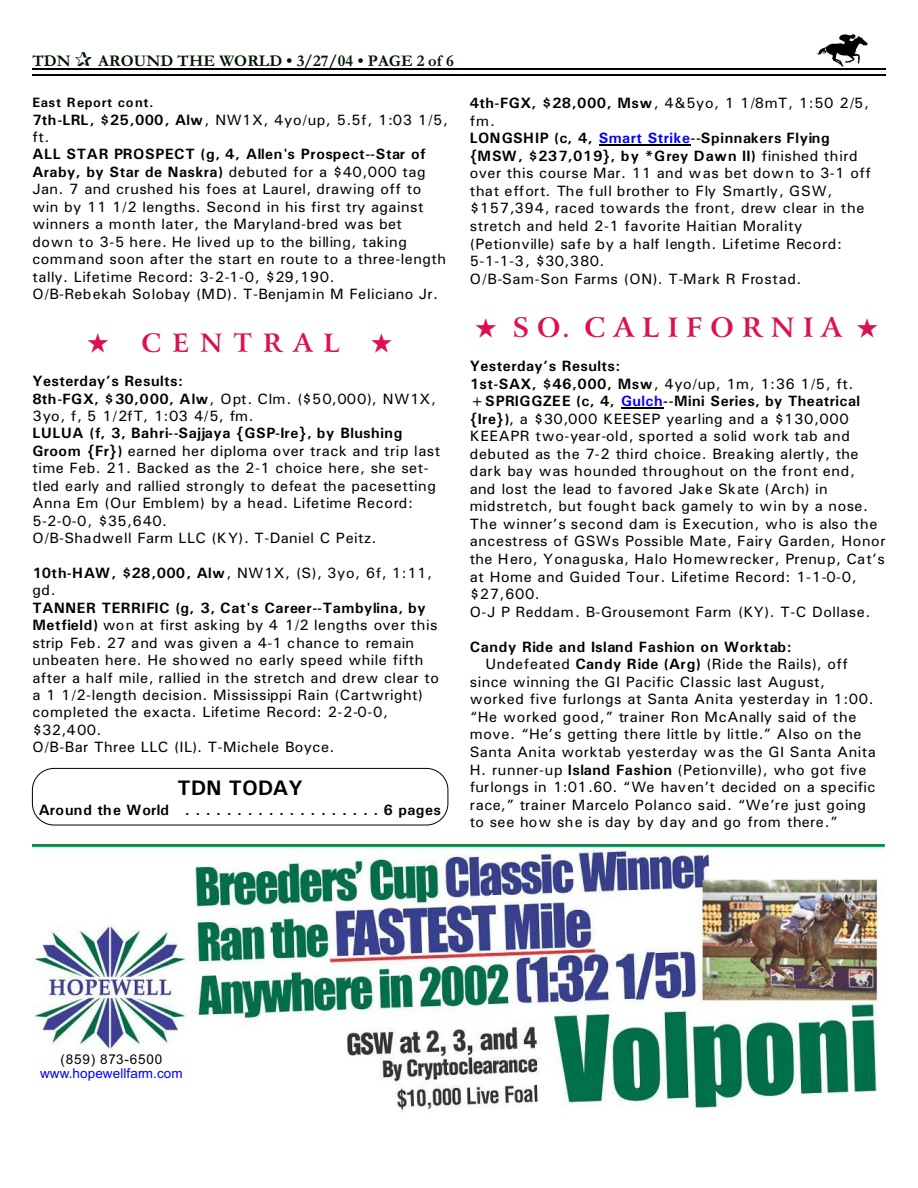
<style>
.page{position:relative;width:918px;height:1188px;background:#fff}
.page>*{position:absolute;margin:0;border:0;box-sizing:border-box;transform-origin:0 0}
.t1{font:700 27px "Arrus BT";letter-spacing:.3em;color:#db124d}
.t2{font:700 25.5px "Arrus BT";letter-spacing:.43em;color:#db124d}
.t3{font:700 21px "Univers";letter-spacing:.01em;color:#000}
.t4{font:700 16.5px "Garamond";letter-spacing:.005em;color:#001400}
.t5{font:15px/17.4px "Univers";letter-spacing:.03em;color:#000}
.t6{font:700 15px "Univers";letter-spacing:.04em;color:#000}
.t7{font:15px "Univers";letter-spacing:.01em;color:#000}
.t8{font:13.5px "Arial";letter-spacing:.005em;color:#00f}
.t9{font:700 13.5px "Univers";letter-spacing:.045em;color:#000}
.t10{font:13.5px "Arial";letter-spacing:.06em;color:#000}
.s1{font-weight:700}
.s2{font-weight:700;color:#00f}
</style>
<div class="page">
<img style="left:817px;top:35px;width:51px;height:31px">
<hr style="left:32px;top:68px;width:853px;height:1px;background:#000">
<hr style="left:32px;top:75px;width:853px;height:1px;background:#000">
<img style="left:32px;top:844px;width:852px;height:268px">
<hr style="left:599px;top:145px;width:91px;height:1px;background:#000">
<hr style="left:621px;top:408px;width:42px;height:1px;background:#000">
<div style="left:32px;top:768px;width:416px;height:57px;border:1px solid #000;border-radius:22px"></div>
<p class="t4" style="left:32px;top:55px;width:40px">TDN</p>
<p class="t4" style="left:98px;top:55px;width:357px">AROUND THE WORLD • 3/27/04 • PAGE 2 of 6</p>
<p class="t9" style="left:32px;top:98px;width:123px">East Report cont.</p>
<p class="t5" style="left:32px;top:112px;width:417px"><span class="s1">7th-LRL, $25,000, Alw</span>, NW1X, 4yo/up, 5.5f, 1:03 1/5, ft.</p>
<p class="t5" style="left:32px;top:147px;width:415px"><span class="s1">ALL STAR PROSPECT (g, 4, Allen's Prospect--Star of Araby, by Star de Naskra)</span> debuted for a $40,000 tag Jan. 7 and crushed his foes at Laurel, drawing off to win by 11 1/2 lengths. Second in his first try against winners a month later, the Maryland-bred was bet down to 3-5 here. He lived up to the billing, taking command soon after the start en route to a three-length tally. Lifetime Record: 3-2-1-0, $29,190.<br>O/B-Rebekah Solobay (MD). T-Benjamin M Feliciano Jr.</p>
<h2 class="t2" style="left:87px;top:332px;width:254px">★ CENTRAL</h2>
<p class="t5" style="left:32px;top:374px;width:405px"><span class="s1">Yesterday’s Results:<br>8th-FGX, $30,000, Alw</span>, Opt. Clm. ($50,000), NW1X,<br>3yo, f, 5 1/2fT, 1:03 4/5, fm.</p>
<p class="t5" style="left:32px;top:426px;width:409px"><span class="s1">LULUA (f, 3, Bahri--Sajjaya {GSP-Ire}, by Blushing Groom {Fr})</span> earned her diploma over track and trip last time Feb. 21. Backed as the 2-1 choice here, she set&shy;tled early and rallied strongly to defeat the pacesetting Anna Em (Our Emblem) by a head. Lifetime Record:<br>5-2-0-0, $35,640.<br>O/B-Shadwell Farm LLC (KY). T-Daniel C Peitz.</p>
<p class="t5" style="left:32px;top:565px;width:401px"><span class="s1">10th-HAW, $28,000, Alw</span>, NW1X, (S), 3yo, 6f, 1:11, gd.</p>
<p class="t5" style="left:32px;top:600px;width:408px"><span class="s1">TANNER TERRIFIC (g, 3, Cat's Career--Tambylina, by Metfield)</span> won at first asking by 4 1/2 lengths over this strip Feb. 27 and was given a 4-1 chance to remain unbeaten here. He showed no early speed while fifth after a half mile, rallied in the stretch and drew clear to a 1 1/2-length decision. Mississippi Rain (Cartwright) completed the exacta. Lifetime Record: 2-2-0-0, $32,400.<br>O/B-Bar Three LLC (IL). T-Michele Boyce.</p>
<h3 class="t3" style="left:178px;top:781px;width:127px">TDN TODAY</h3>
<p class="t6" style="left:39px;top:805px;width:404px">Around the World ...................6 pages</p>
<p class="t5" style="left:470px;top:96px;width:403px"><span class="s1">4th-FGX, $28,000, Msw</span>, 4&amp;5yo, 1 1/8mT, 1:50 2/5, fm.<br><span class="s1">LONGSHIP (c, 4,</span> <span class="s2">Smart Strike</span><span class="s1">--Spinnakers Flying {MSW, $237,019}, by *Grey Dawn II)</span> finished third over this course Mar. 11 and was bet down to 3-1 off that effort. The full brother to Fly Smartly, GSW, $157,394, raced towards the front, drew clear in the stretch and held 2-1 favorite Haitian Morality (Petionville) safe by a half length. Lifetime Record:<br>5-1-1-3, $30,380.<br>O/B-Sam-Son Farms (ON). T-Mark R Frostad.</p>
<h1 class="t1" style="left:475px;top:316px;width:404px">★ SO. CALIFORNIA ★</h1>
<p class="t5" style="left:470px;top:359px;width:417px"><span class="s1">Yesterday’s Results:<br>1st-SAX, $46,000, Msw</span>, 4yo/up, 1m, 1:36 1/5, ft. <span class="s1">+SPRIGGZEE (c, 4,</span> <span class="s2">Gulch</span><span class="s1">--Mini Series, by Theatrical {Ire})</span>, a $30,000 KEESEP yearling and a $130,000<br>KEEAPR two-year-old, sported a solid work tab and debuted as the 7-2 third choice. Breaking alertly, the dark bay was hounded throughout on the front end,<br>and lost the lead to favored Jake Skate (Arch) in midstretch, but fought back gamely to win by a nose.<br>The winner’s second dam is Execution, who is also the ancestress of GSWs Possible Mate, Fairy Garden, Honor the Hero, Yonaguska, Halo Homewrecker, Prenup, Cat’s at Home and Guided Tour. Lifetime Record: 1-1-0-0, $27,600.<br>O-J P Reddam. B-Grousemont Farm (KY). T-C Dollase.</p>
<p class="t6" style="left:470px;top:641px;width:323px">Candy Ride and Island Fashion on Worktab:</p>
<p class="t5" style="left:485px;top:657px;width:364px">Undefeated <span class="s1">Candy Ride (Arg)</span> (Ride the Rails), off</p>
<p class="t5" style="left:470px;top:674px;width:357px">since winning the GI Pacific Classic last August,</p>
<p class="t5" style="left:470px;top:692px;width:405px">worked five furlongs at Santa Anita yesterday in 1:00.</p>
<p class="t5" style="left:470px;top:709px;width:388px">“He worked good,” trainer Ron McAnally said of the</p>
<p class="t5" style="left:470px;top:727px;width:393px">move. “He’s getting there little by little.” Also on the</p>
<p class="t5" style="left:470px;top:744px;width:408px">Santa Anita worktab yesterday was the GI Santa Anita</p>
<p class="t5" style="left:470px;top:762px;width:398px">H. runner-up <span class="s1">Island Fashion</span> (Petionville), who got five</p>
<p class="t7" style="left:470px;top:782px;width:407px">furlongs in 1:01.60. “We haven’t decided on a specific</p>
<p class="t5" style="left:470px;top:797px;width:398px">race,” trainer Marcelo Polanco said. “We’re just going</p>
<p class="t5" style="left:470px;top:815px;width:369px">to see how she is day by day and go from there.”</p>
<p class="t10" style="left:60px;top:1055px;width:103px">(859) 873-6500</p>
<p class="t8" style="left:40px;top:1068px;width:144px">www.hopewellfarm.com</p>
</div>
